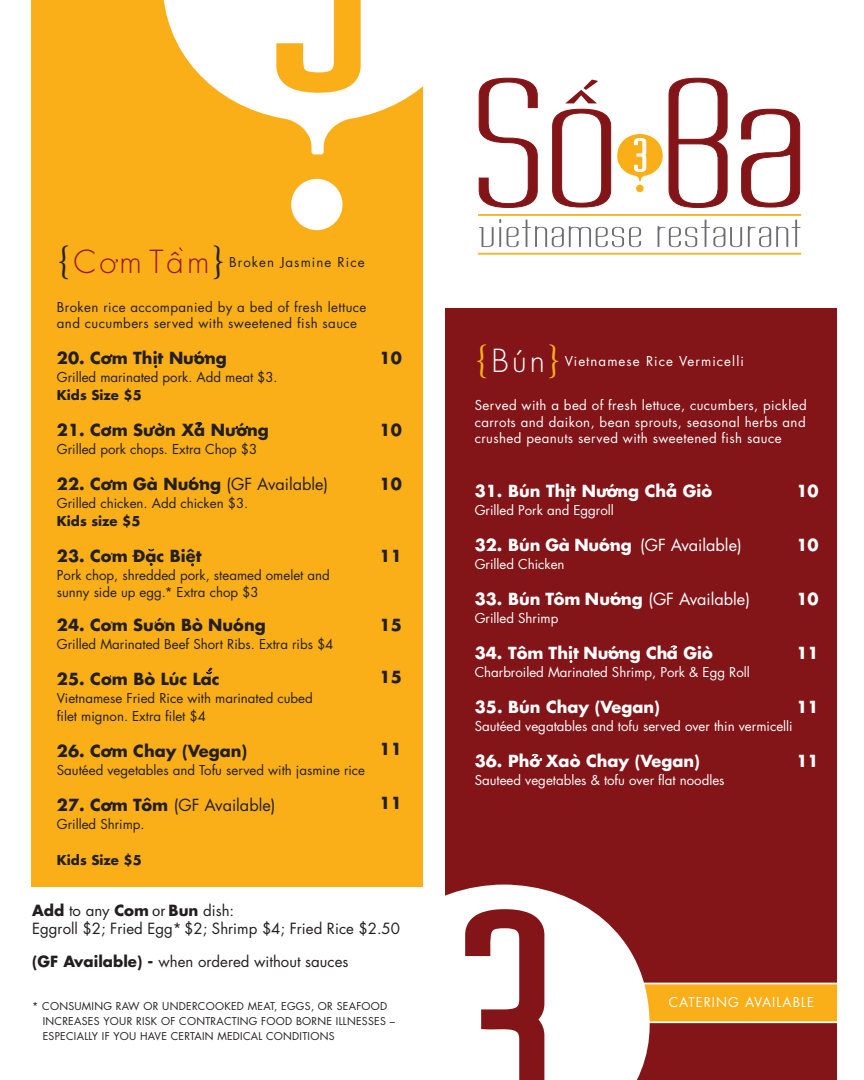
<style>
.page{position:relative;width:864px;height:1080px;background:#fff}
.page>*{position:absolute;margin:0;border:0;box-sizing:border-box;transform-origin:0 0}
.t1{font:300 30.9px "Futura";letter-spacing:.1em;color:#981a1e}
.t2{font:300 30.9px "Futura";color:#fff}
.t3{font:700 16.2px "Futura";color:#fff}
.t4{font:700 16.2px "Futura";color:#231f20}
.t5{font:16.2px "Futura";color:#231f20}
.t6{font:15px/18px "Futura";color:#231f20}
.t7{font:13.2px/16.5px "Futura";color:#231f20}
.t8{font:13.2px/16.5px "Futura";color:#fff;text-align:justify}
.t9{font:13.2px/16.5px "Futura";letter-spacing:.03em;color:#231f20}
.t10{font:13.2px "Futura";letter-spacing:.08em;color:#fff}
.t11{font:700 13.2px "Futura";color:#231f20}
.t12{font:13.2px "Futura";letter-spacing:.08em;color:#231f20}
.t13{font:10.5px/15px "Futura";letter-spacing:.025em;color:#231f20}
.s1{font-family:"Adobe Garamond Pro";font-weight:400;font-size:39.75px;color:#231f20}
.s2{font-weight:400}
.s3{font-weight:700}
.s4{font-family:"Myriad Pro"}
.s5{font-family:"Adobe Garamond Pro";font-weight:400;font-size:39.75px;color:#faaf18}
</style>
<div class="page">
<div style="left:446px;top:309px;width:391px;height:771px;background:#831417"></div>
<div style="left:644px;top:984px;width:193px;height:38px;background:#faaf18"></div>
<div style="left:31px;top:0;width:392px;height:887px;background:#faaf18"></div>
<svg style="left:195px;top:422px;width:7px;height:5px"></svg>
<svg style="left:670px;top:645px;width:7px;height:5px"></svg>
<svg style="left:667px;top:483px;width:8px;height:5px"></svg>
<svg style="left:566px;top:498px;width:3px;height:4px"></svg>
<svg style="left:531px;top:754px;width:11px;height:7px"></svg>
<svg style="left:204px;top:354px;width:4px;height:4px"></svg>
<svg style="left:479px;top:219px;width:22px;height:28px"></svg>
<svg style="left:507px;top:220px;width:134px;height:27px"></svg>
<svg style="left:658px;top:220px;width:84px;height:27px"></svg>
<svg style="left:748px;top:220px;width:52px;height:27px"></svg>
<svg style="left:479px;top:78px;width:59px;height:130px"></svg>
<svg style="left:552px;top:109px;width:59px;height:99px"></svg>
<svg style="left:741px;top:109px;width:59px;height:99px"></svg>
<svg style="left:566px;top:80px;width:32px;height:23px"></svg>
<hr style="left:478px;top:253px;width:323px;height:2px;background:#faaf18">
<hr style="left:478px;top:214px;width:323px;height:2px;background:#faaf18">
<svg style="left:617px;top:78px;width:111px;height:130px"></svg>
<svg style="left:148px;top:548px;width:7px;height:4px"></svg>
<svg style="left:206px;top:668px;width:6px;height:7px"></svg>
<svg style="left:132px;top:555px;width:7px;height:2px"></svg>
<svg style="left:109px;top:747px;width:4px;height:4px"></svg>
<svg style="left:109px;top:801px;width:4px;height:4px"></svg>
<svg style="left:144px;top:797px;width:7px;height:4px"></svg>
<svg style="left:163px;top:0;width:260px;height:154px;fill:#fff"></svg>
<div style="left:291px;top:179px;width:52px;height:51px;background:#fff;border-radius:50%"></div>
<svg style="left:276px;top:0;width:85px;height:93px"></svg>
<hr style="left:628px;top:1021px;width:214px;height:2px;background:#fff">
<hr style="left:628px;top:983px;width:214px;height:1px;background:#fff">
<svg style="left:445px;top:885px;width:205px;height:195px;fill:#fff"></svg>
<svg style="left:465px;top:909px;width:80px;height:171px"></svg>
<h1 class="t1" style="left:57px;top:242px;width:170px"><span class="s1">{</span>Com Tâm<span class="s1">}</span></h1>
<p class="t12" style="left:229px;top:253px;width:137px">Broken Jasmine Rice</p>
<p class="t9" style="left:57px;top:298px;width:311px">Broken rice accompanied by a bed of fresh lettuce and cucumbers served with sweetened fish sauce</p>
<p class="t4" style="left:57px;top:347px;width:171px">20. Com Thit Nuóng</p>
<p class="t7" style="left:57px;top:369px;width:222px">Grilled marinated pork. Add meat $3.</p>
<p class="t11" style="left:57px;top:386px;width:86px">Kids Size $5</p>
<p class="t4" style="left:57px;top:419px;width:213px">21. Com Suòn Xa Nuóng</p>
<p class="t7" style="left:57px;top:441px;width:202px">Grilled pork chops. Extra Chop $3</p>
<p class="t4" style="left:57px;top:473px;width:273px">22. Com Gà Nuóng <span class="s2">(GF Available)</span></p>
<p class="t7" style="left:57px;top:495px;width:193px">Grilled chicken. Add chicken $3.</p>
<p class="t11" style="left:57px;top:512px;width:85px">Kids size $5</p>
<p class="t4" style="left:57px;top:545px;width:146px">23. Com Dac Biêt</p>
<p class="t7" style="left:57px;top:567px;width:275px">Pork chop, shredded pork, steamed omelet and sunny side up egg.* Extra chop $3</p>
<p class="t4" style="left:57px;top:614px;width:210px">24. Com Suón Bò Nuóng</p>
<p class="t7" style="left:57px;top:636px;width:278px">Grilled Marinated Beef Short Ribs. Extra ribs $4</p>
<p class="t4" style="left:57px;top:668px;width:164px">25. Com Bò Lúc Lac</p>
<p class="t7" style="left:57px;top:689px;width:257px;line-height:18px">Vietnamese Fried Rice with marinated cubed filet mignon. Extra filet $4</p>
<p class="t4" style="left:57px;top:740px;width:192px">26. Com Chay (Vegan)</p>
<p class="t7" style="left:57px;top:762px;width:310px">Sautéed vegetables and Tofu served with jasmine rice</p>
<p class="t5" style="left:57px;top:794px;width:220px"><span class="s3">27. Com Tom</span> (GF Available)</p>
<p class="t7" style="left:57px;top:816px;width:89px">Grilled Shrimp.</p>
<p class="t11" style="left:57px;top:851px;width:86px">Kids Size $5</p>
<p class="t4" style="left:380px;top:346px;width:24px">10</p>
<p class="t4" style="left:380px;top:418px;width:24px">10</p>
<p class="t4" style="left:380px;top:472px;width:24px">10</p>
<p class="t4" style="left:380px;top:544px;width:24px">11</p>
<p class="t4" style="left:380px;top:613px;width:24px">15</p>
<p class="t4" style="left:380px;top:666px;width:24px">15</p>
<p class="t4" style="left:380px;top:738px;width:24px">11</p>
<p class="t4" style="left:380px;top:792px;width:24px">11</p>
<p class="t6" style="left:32px;top:901px;width:369px"><span class="s3">Add</span> to any <span class="s3">Com</span> <span class="s4">or</span> <span class="s3">Bun</span> dish:<br>Eggroll $2; Fried Egg* $2; Shrimp $4; Fried Rice $2.50</p>
<p class="t6" style="left:32px;top:952px;width:318px"><span class="s3">(GF Available) -</span> when ordered without sauces</p>
<p class="t13" style="left:43px;top:999px;width:354px;text-indent:-10px">* CONSUMING RAW OR UNDERCOOKED MEAT, EGGS, OR SEAFOOD<br>INCREASES YOUR RISK OF CONTRACTING FOOD BORNE ILLNESSES –<br>ESPECIALLY IF YOU HAVE CERTAIN MEDICAL CONDITIONS</p>
<h1 class="t2" style="left:475px;top:341px;width:88px"><span class="s5">{</span>Bún<span class="s5">}</span></h1>
<p class="t10" style="left:565px;top:352px;width:181px">Vietnamese Rice Vermicelli</p>
<p class="t8" style="left:475px;top:397px;width:334px">Served with a bed of fresh lettuce, cucumbers, pickled carrots and daikon, bean sprouts, seasonal herbs and crushed peanuts served with sweetened fish sauce</p>
<p class="t3" style="left:475px;top:480px;width:239px">31. Bún Thit Nuóng Cha Giò</p>
<p class="t8" style="left:475px;top:502px;width:141px">Grilled Pork and Eggroll</p>
<p class="t3" style="left:475px;top:534px;width:269px">32. Bún Gà Nuóng <span class="s2">(GF Available)</span></p>
<p class="t8" style="left:475px;top:556px;width:91px">Grilled Chicken</p>
<p class="t3" style="left:475px;top:588px;width:277px">33. Bún Tôm Nuóng <span class="s2">(GF Available)</span></p>
<p class="t8" style="left:475px;top:610px;width:85px">Grilled Shrimp</p>
<p class="t3" style="left:475px;top:642px;width:240px">34. Tôm Thit Nuóng Cha Giò</p>
<p class="t8" style="left:475px;top:664px;width:277px">Charbroiled Marinated Shrimp, Pork &amp; Egg Roll</p>
<p class="t3" style="left:475px;top:696px;width:187px">35. Bún Chay (Vegan)</p>
<p class="t8" style="left:475px;top:718px;width:320px">Sautéed vegatables and tofu served over thin vermicelli</p>
<p class="t3" style="left:475px;top:750px;width:227px">36. Pho Xaò Chay (Vegan)</p>
<p class="t8" style="left:475px;top:772px;width:251px">Sauteed vegetables &amp; tofu over flat noodles</p>
<p class="t3" style="left:796px;top:480px;width:24px">10</p>
<p class="t3" style="left:796px;top:534px;width:24px">10</p>
<p class="t3" style="left:796px;top:588px;width:24px">10</p>
<p class="t3" style="left:796px;top:642px;width:24px">11</p>
<p class="t3" style="left:796px;top:696px;width:24px">11</p>
<p class="t3" style="left:796px;top:750px;width:24px">11</p>
<p class="t10" style="left:669px;top:993px;width:147px">CATERING AVAILABLE</p>
</div>
